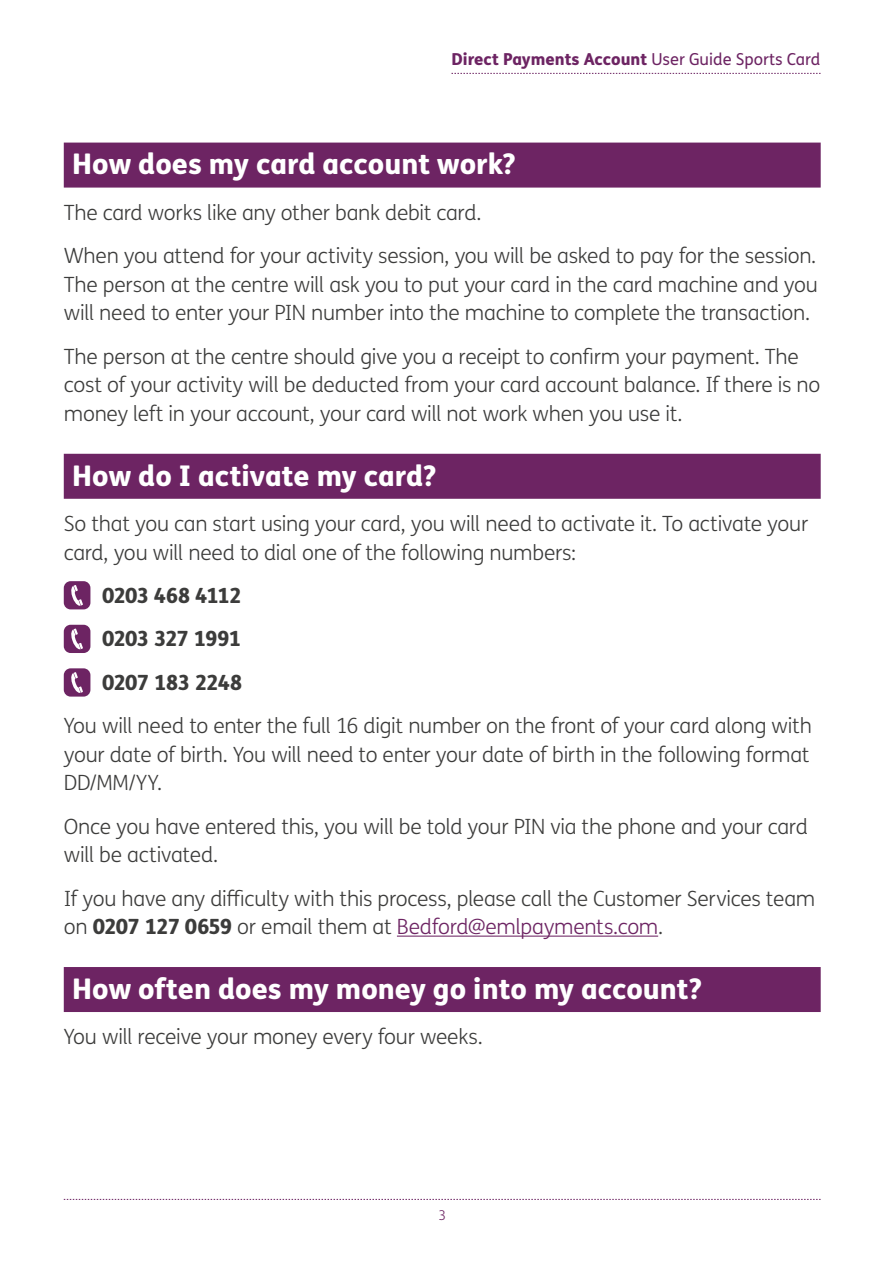
<style>
.page{position:relative;width:893px;height:1263px;background:#fff}
.page>*{position:absolute;margin:0;border:0;box-sizing:border-box;transform-origin:0 0}
.Page_Title{font:800 28.5px "FS Me Pro";color:#fff}
.Body_Text{font:300 21px/28.5px "FS Me Pro";letter-spacing:-.015em;color:#3c3c3b}
.Body_Text-2{font:800 21px "FS Me Pro";letter-spacing:-.04em;color:#3c3c3b}
.t1{font:800 16.5px "FS Me Pro";color:#6d2463}
.t2{font:300 13.5px "FS Me Pro";color:#6d2463}
.s1{font-weight:400}
.s2{font-weight:800}
.s3{color:#6d2463}
</style>
<div class="page">
<svg style="left:64px;top:1199px;width:757px;height:1px"></svg>
<svg style="left:451px;top:73px;width:370px;height:1px"></svg>
<div style="left:64px;top:143px;width:757px;height:45px;background:#6d2463"></div>
<div style="left:64px;top:454px;width:757px;height:45px;background:#6d2463"></div>
<hr style="left:397px;top:935px;width:261px;height:2px;background:#6d2463">
<div style="left:64px;top:967px;width:757px;height:45px;background:#6d2463"></div>
<div style="left:64px;top:581px;width:26px;height:28px;background:#6d2463;border-radius:7px"></div>
<svg style="left:71px;top:585px;width:12px;height:21px"></svg>
<div style="left:64px;top:625px;width:26px;height:28px;background:#6d2463;border-radius:7px"></div>
<svg style="left:71px;top:628px;width:12px;height:22px"></svg>
<div style="left:64px;top:668px;width:26px;height:29px;background:#6d2463;border-radius:7px"></div>
<svg style="left:71px;top:672px;width:12px;height:21px"></svg>
<p class="t1" style="left:451px;top:46px;width:370px">Direct Payments Account <span class="s1">User Guide Sports Card</span></p>
<p class="Page_Title" style="left:72px;top:142px;width:445px">How does my card account work?</p>
<p class="Body_Text" style="left:64px;top:198px;width:419px">The card works like any other bank debit card.</p>
<p class="Body_Text" style="left:64px;top:241px;width:756px;text-align:justify">When you attend for your activity session, you will be asked to pay for the session.<br>The person at the centre will ask you to put your card in the card machine and you will need to enter your PIN number into the machine to complete the transaction.</p>
<p class="Body_Text" style="left:64px;top:342px;width:758px">The person at the centre should give you a receipt to confirm your payment. The cost of your activity will be deducted from your card account balance. If there is no money left in your account, your card will not work when you use it.</p>
<p class="Page_Title" style="left:72px;top:453px;width:366px">How do I activate my card?</p>
<p class="Body_Text" style="left:64px;top:509px;width:746px">So that you can start using your card, you will need to activate it. To activate your card, you will need to dial one of the following numbers:</p>
<p class="Body_Text-2" style="left:102px;top:579px;width:141px">0203 468 4112</p>
<p class="Body_Text-2" style="left:102px;top:622px;width:141px">0203 327 1991</p>
<p class="Body_Text-2" style="left:102px;top:666px;width:142px">0207 183 2248</p>
<p class="Body_Text" style="left:64px;top:711px;width:749px;text-align:justify">You will need to enter the full 16 digit number on the front of your card along with your date of birth. You will need to enter your date of birth in the following format DD/MM/YY.</p>
<p class="Body_Text" style="left:64px;top:811px;width:746px">Once you have entered this, you will be told your PIN via the phone and your card will be activated.</p>
<p class="Body_Text" style="left:64px;top:883px;width:753px">If you have any difficulty with this process, please call the Customer Services team on <span class="s2">0207 127 0659</span> or email them at <span class="s3">Bedford@emlpayments.com</span>.</p>
<p class="Page_Title" style="left:72px;top:966px;width:631px">How often does my money go into my account?</p>
<p class="Body_Text" style="left:64px;top:1022px;width:420px">You will receive your money every four weeks.</p>
<p class="t2" style="left:438px;top:1206px;width:9px">3</p>
</div>
